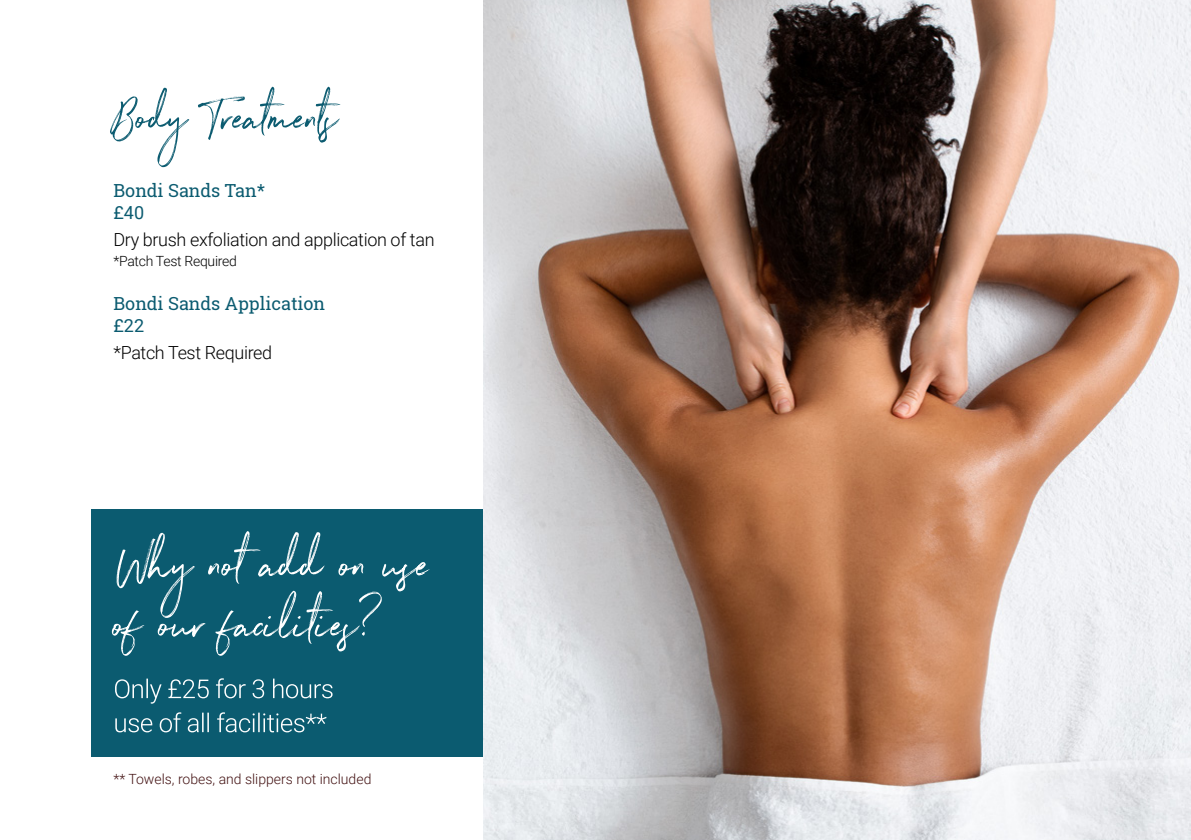
<style>
.page{position:relative;width:1191px;height:840px;background:#fff}
.page>*{position:absolute;margin:0;border:0;box-sizing:border-box;transform-origin:0 0}
.t1{font:300 18px "Roboto";letter-spacing:-.02em;color:#000}
.t2{font:18px "Roboto Slab";color:#0b5b70}
.t3{font:18px "Roboto";color:#0b5b70}
.t4{font:300 14px "Roboto";color:#431213}
.t5{font:300 14px "Roboto";letter-spacing:-.02em;color:#000}
</style>
<div class="page">
<div style="left:91px;top:509px;width:393px;height:247px;background:#0b5b70"></div>
<svg style="left:110px;top:87px;width:230px;height:80px"></svg>
<svg style="left:115px;top:712px;width:211px;height:20px"></svg>
<svg style="left:115px;top:678px;width:217px;height:25px"></svg>
<svg style="left:112px;top:531px;width:318px;height:124px"></svg>
<img style="left:484px;top:0;width:707px;height:839px">
<p class="t2" style="left:113px;top:178px;width:153px">Bondi Sands Tan*</p>
<p class="t3" style="left:113px;top:199px;width:32px">£40</p>
<p class="t1" style="left:113px;top:227px;width:323px">Dry brush exfoliation and application of tan</p>
<p class="t5" style="left:113px;top:251px;width:125px">*Patch Test Required</p>
<p class="t2" style="left:113px;top:291px;width:213px">Bondi Sands Application</p>
<p class="t3" style="left:113px;top:312px;width:32px">£22</p>
<p class="t1" style="left:113px;top:340px;width:160px">*Patch Test Required</p>
<p class="t4" style="left:113px;top:768px;width:259px">** Towels, robes, and slippers not included</p>
</div>
